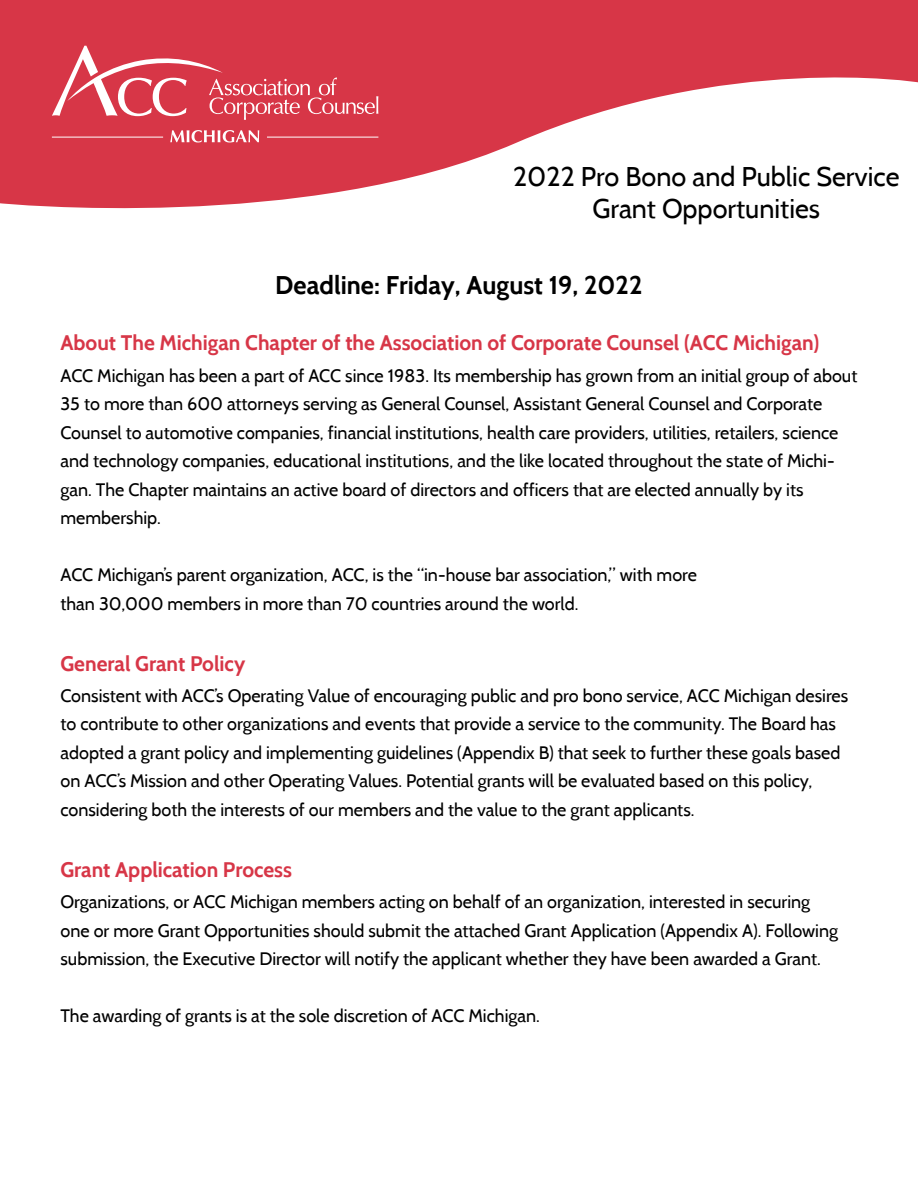
<style>
.page{position:relative;width:918px;height:1188px;background:#fff}
.page>*{position:absolute;margin:0;border:0;box-sizing:border-box;transform-origin:0 0}
.t1{font:27px/32.4px "Cabin";color:#000;text-align:center}
.t2{font:700 25.5px "Cabin";color:#000}
.t3{font:700 21px "Cabin";color:#d73647}
.t4{font:18px/28.5px "Cabin";color:#000}
</style>
<div class="page">
<svg style="left:0;top:0;width:918px;height:209px;fill:#d73647"></svg>
<svg style="left:52px;top:46px;width:326px;height:74px;background:#dc5160"></svg>
<svg style="left:170px;top:130px;width:89px;height:13px"></svg>
<hr style="left:267px;top:137px;width:111px;height:1px;background:#fff">
<hr style="left:52px;top:137px;width:111px;height:1px;background:#fff">
<h1 class="t1" style="left:513px;top:160px;width:388px">2022 Pro Bono and Public Service<br>Grant Opportunities</h1>
<h2 class="t2" style="left:275px;top:270px;width:369px">Deadline: Friday, August 19, 2022</h2>
<p class="t3" style="left:60px;top:330px;width:760px">About The Michigan Chapter of the Association of Corporate Counsel (ACC Michigan)</p>
<p class="t4" style="left:60px;top:361px;width:798px">ACC Michigan has been a part of ACC since 1983. Its membership has grown from an initial group of about 35 to more than 600 attorneys serving as General Counsel, Assistant General Counsel and Corporate Counsel to automotive companies, financial institutions, health care providers, utilities, retailers, science and technology companies, educational institutions, and the like located throughout the state of Michi&shy;gan. The Chapter maintains an active board of directors and officers that are elected annually by its membership.</p>
<p class="t4" style="left:60px;top:560px;width:638px">ACC Michigan’s parent organization, ACC, is the “in-house bar association,” with more than 30,000 members in more than 70 countries around the world.</p>
<p class="t3" style="left:60px;top:650px;width:186px">General Grant Policy</p>
<p class="t4" style="left:60px;top:681px;width:789px">Consistent with ACC’s Operating Value of encouraging public and pro bono service, ACC Michigan desires to contribute to other organizations and events that provide a service to the community. The Board has adopted a grant policy and implementing guidelines (Appendix B) that seek to further these goals based on ACC’s Mission and other Operating Values. Potential grants will be evaluated based on this policy, considering both the interests of our members and the value to the grant applicants.</p>
<p class="t3" style="left:60px;top:857px;width:233px">Grant Application Process</p>
<p class="t4" style="left:60px;top:887px;width:779px">Organizations, or ACC Michigan members acting on behalf of an organization, interested in securing one or more Grant Opportunities should submit the attached Grant Application (Appendix A). Following submission, the Executive Director will notify the applicant whether they have been awarded a Grant.</p>
<p class="t4" style="left:60px;top:1001px;width:481px">The awarding of grants is at the sole discretion of ACC Michigan.</p>
</div>
